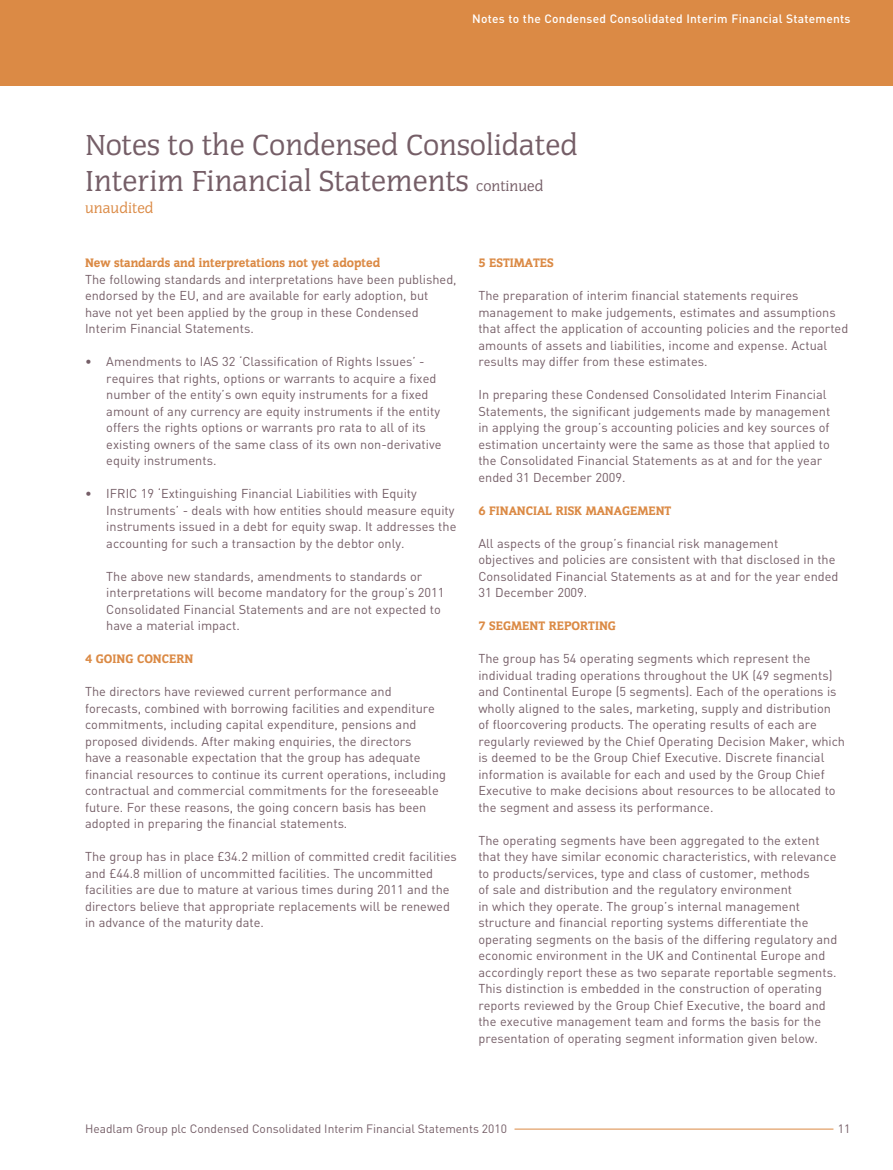
<style>
.page{position:relative;width:893px;height:1170px;background:#fff}
.page>*{position:absolute;margin:0;border:0;box-sizing:border-box;transform-origin:0 0}
.t1{font:30px/36px "Congress LT Std";color:#755e67}
.t2{font:15px "Congress LT Std";color:#db8a45}
.t3{font:12.75px/16.5px "DIN";color:#755e67}
.t4{font:900 12.75px "Congress LT Std";color:#db8a45}
.t5{font:12px "DIN";color:#755e67}
.t6{font:500 12px "DIN";letter-spacing:.02em;color:#fff}
.s1{font-size:15px}
</style>
<div class="page">
<hr style="left:514px;top:1128px;width:319px;height:1px;background:#db8a45">
<div style="left:0;top:0;width:893px;height:85px;background:#db8a45"></div>
<p class="t6" style="left:472px;top:11px;width:380px">Notes to the Condensed Consolidated Interim Financial Statements</p>
<h1 class="t1" style="left:85px;top:127px;width:494px">Notes to the Condensed Consolidated<br>Interim Financial Statements <span class="s1">continued</span></h1>
<p class="t2" style="left:85px;top:200px;width:70px">unaudited</p>
<p class="t4" style="left:85px;top:255px;width:297px">New standards and interpretations not yet adopted</p>
<p class="t3" style="left:85px;top:270px;width:373px">The following standards and interpretations have been published, endorsed by the EU, and are available for early adoption, but have not yet been applied by the group in these Condensed Interim Financial Statements.</p>
<p class="t3" style="left:106px;top:353px;width:337px;text-indent:-21px">• Amendments to IAS 32 ‘Classification of Rights Issues’ - requires that rights, options or warrants to acquire a fixed number of the entity’s own equity instruments for a fixed amount of any currency are equity instruments if the entity offers the rights options or warrants pro rata to all of its existing owners of the same class of its own non-derivative equity instruments.</p>
<p class="t3" style="left:106px;top:485px;width:352px;text-indent:-21px">• IFRIC 19 ‘Extinguishing Financial Liabilities with Equity Instruments’ - deals with how entities should measure equity instruments issued in a debt for equity swap. It addresses the accounting for such a transaction by the debtor only.</p>
<p class="t3" style="left:106px;top:567px;width:340px">The above new standards, amendments to standards or interpretations will become mandatory for the group’s 2011<br>Consolidated Financial Statements and are not expected to have a material impact.</p>
<p class="t4" style="left:85px;top:651px;width:110px">4 GOING CONCERN</p>
<p class="t3" style="left:85px;top:683px;width:363px">The directors have reviewed current performance and forecasts, combined with borrowing facilities and expenditure commitments, including capital expenditure, pensions and proposed dividends. After making enquiries, the directors<br>have a reasonable expectation that the group has adequate financial resources to continue its current operations, including contractual and commercial commitments for the foreseeable future. For these reasons, the going concern basis has been adopted in preparing the financial statements.</p>
<p class="t3" style="left:85px;top:848px;width:373px">The group has in place £34.2 million of committed credit facilities and £44.8 million of uncommitted facilities. The uncommitted facilities are due to mature at various times during 2011 and the directors believe that appropriate replacements will be renewed in advance of the maturity date.</p>
<p class="t4" style="left:478px;top:255px;width:77px">5 ESTIMATES</p>
<p class="t3" style="left:478px;top:287px;width:371px">The preparation of interim financial statements requires management to make judgements, estimates and assumptions that affect the application of accounting policies and the reported amounts of assets and liabilities, income and expense. Actual results may differ from these estimates.</p>
<p class="t3" style="left:478px;top:386px;width:353px">In preparing these Condensed Consolidated Interim Financial Statements, the significant judgements made by management in applying the group’s accounting policies and key sources of estimation uncertainty were the same as those that applied to the Consolidated Financial Statements as at and for the year ended 31 December 2009.</p>
<p class="t4" style="left:478px;top:503px;width:194px">6 FINANCIAL RISK MANAGEMENT</p>
<p class="t3" style="left:478px;top:534px;width:362px">All aspects of the group’s financial risk management<br>objectives and policies are consistent with that disclosed in the Consolidated Financial Statements as at and for the year ended 31 December 2009.</p>
<p class="t4" style="left:478px;top:618px;width:139px">7 SEGMENT REPORTING</p>
<p class="t3" style="left:478px;top:650px;width:368px">The group has 54 operating segments which represent the individual trading operations throughout the UK (49 segments) and Continental Europe (5 segments). Each of the operations is wholly aligned to the sales, marketing, supply and distribution<br>of floorcovering products. The operating results of each are regularly reviewed by the Chief Operating Decision Maker, which is deemed to be the Group Chief Executive. Discrete financial information is available for each and used by the Group Chief Executive to make decisions about resources to be allocated to the segment and assess its performance.</p>
<p class="t3" style="left:478px;top:831px;width:360px">The operating segments have been aggregated to the extent that they have similar economic characteristics, with relevance to products/services, type and class of customer, methods<br>of sale and distribution and the regulatory environment<br>in which they operate. The group’s internal management structure and financial reporting systems differentiate the operating segments on the basis of the differing regulatory and economic environment in the UK and Continental Europe and accordingly report these as two separate reportable segments.<br>This distinction is embedded in the construction of operating reports reviewed by the Group Chief Executive, the board and the executive management team and forms the basis for the presentation of operating segment information given below.</p>
<p class="t5" style="left:85px;top:1120px;width:423px">Headlam Group plc Condensed Consolidated Interim Financial Statements 2010</p>
<p class="t5" style="left:838px;top:1120px;width:14px">11</p>
</div>
